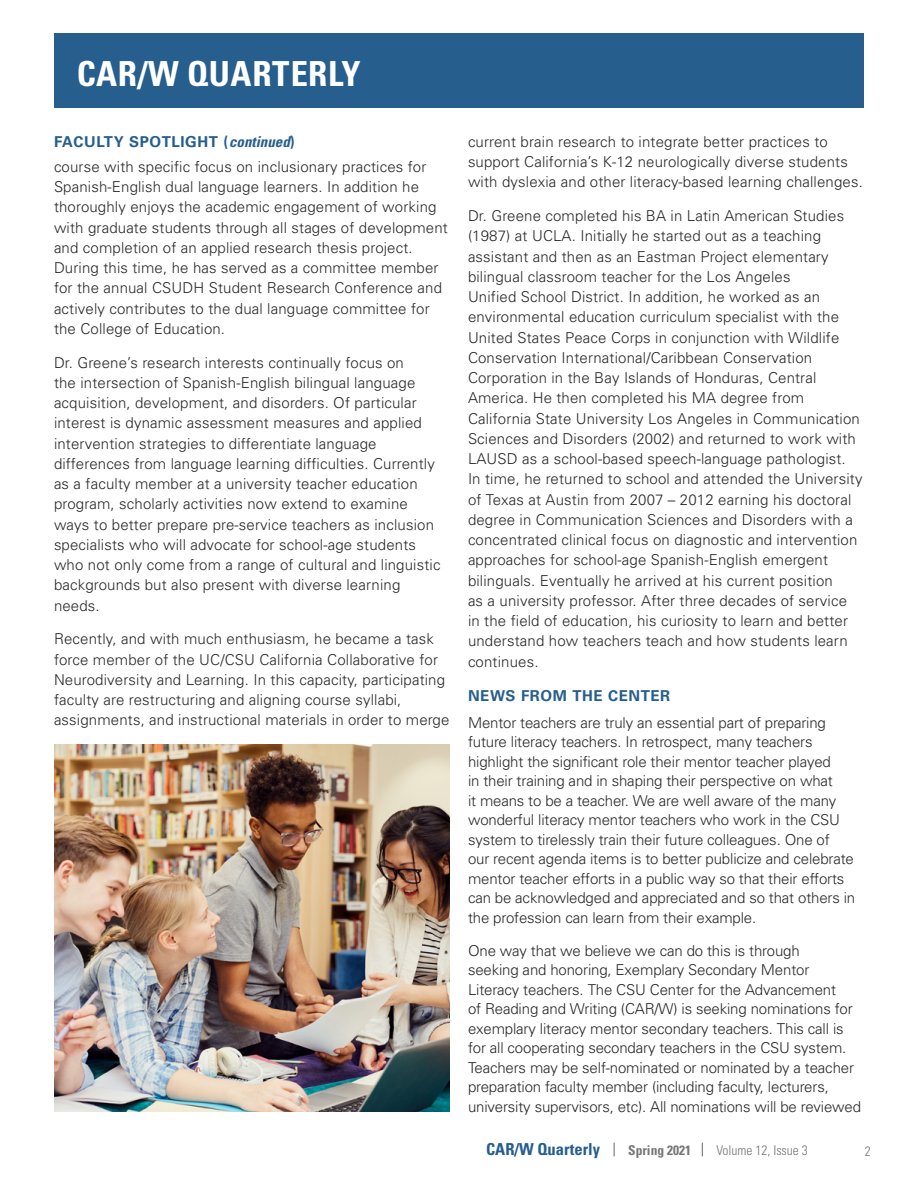
<style>
.page{position:relative;width:918px;height:1188px;background:#fff}
.page>*{position:absolute;margin:0;border:0;box-sizing:border-box;transform-origin:0 0}
.t1{font:34.5px "Univers LT 67 Bd Cn";letter-spacing:.02em;color:#fff}
.t2{font:16.5px "Univers LT 67 Bd Cn";color:#265e8d}
.t3{font:15px/20.2px "Univers LT 45 Lt";letter-spacing:.01em;color:#292929}
.t4{font:15px/19.5px "Univers LT 45 Lt";letter-spacing:-.01em;color:#292929}
.t5{font:15px "Univers LT 65 Bd";letter-spacing:.04em;color:#265e8d}
.t6{font:13.5px "Univers LT 47 Lt Cn";color:#797676}
.t7{font:13.5px "Univers LT 67 Bd Cn";color:#797676}
.s1{font-family:"Univers LT 67 Bd Cn Obl"}
</style>
<div class="page">
<div style="left:54px;top:33px;width:810px;height:75px;background:#265e8d"></div>
<img style="left:54px;top:744px;width:396px;height:368px">
<svg style="left:614px;top:1143px;width:1px;height:13px"></svg>
<svg style="left:702px;top:1143px;width:1px;height:13px"></svg>
<h1 class="t1" style="left:77px;top:53px;width:285px">CAR/W QUARTERLY</h1>
<p class="t5" style="left:54px;top:133px;width:242px">FACULTY SPOTLIGHT (<span class="s1">continued</span>)</p>
<p class="t3" style="left:468px;top:132px;width:396px">current brain research to integrate better practices to support California’s K-12 neurologically diverse students with dyslexia and other literacy-based learning challenges.</p>
<p class="t3" style="left:468px;top:206px;width:396px">Dr. Greene completed his BA in Latin American Studies (1987) at UCLA. Initially he started out as a teaching assistant and then as an Eastman Project elementary bilingual classroom teacher for the Los Angeles<br>Unified School District. In addition, he worked as an environmental education curriculum specialist with the United States Peace Corps in conjunction with Wildlife Conservation International/Caribbean Conservation Corporation in the Bay Islands of Honduras, Central America. He then completed his MA degree from California State University Los Angeles in Communication Sciences and Disorders (2002) and returned to work with LAUSD as a school-based speech-language pathologist.<br>In time, he returned to school and attended the University of Texas at Austin from 2007 – 2012 earning his doctoral degree in Communication Sciences and Disorders with a concentrated clinical focus on diagnostic and intervention approaches for school-age Spanish-English emergent bilinguals. Eventually he arrived at his current position<br>as a university professor. After three decades of service in the field of education, his curiosity to learn and better understand how teachers teach and how students learn continues.</p>
<p class="t5" style="left:468px;top:687px;width:204px">NEWS FROM THE CENTER</p>
<p class="t4" style="left:468px;top:713px;width:389px">Mentor teachers are truly an essential part of preparing future literacy teachers. In retrospect, many teachers highlight the significant role their mentor teacher played<br>in their training and in shaping their perspective on what<br>it means to be a teacher. We are well aware of the many wonderful literacy mentor teachers who work in the CSU system to tirelessly train their future colleagues. One of<br>our recent agenda items is to better publicize and celebrate mentor teacher efforts in a public way so that their efforts can be acknowledged and appreciated and so that others in the profession can learn from their example.</p>
<p class="t4" style="left:468px;top:941px;width:395px">One way that we believe we can do this is through<br>seeking and honoring, Exemplary Secondary Mentor Literacy teachers. The CSU Center for the Advancement<br>of Reading and Writing (CAR/W) is seeking nominations for exemplary literacy mentor secondary teachers. This call is for all cooperating secondary teachers in the CSU system.<br>Teachers may be self-nominated or nominated by a teacher preparation faculty member (including faculty, lecturers, university supervisors, etc). All nominations will be reviewed</p>
<p class="t2" style="left:486px;top:1139px;width:115px">CAR/W Quarterly</p>
<p class="t7" style="left:628px;top:1142px;width:64px">Spring 2021</p>
<p class="t6" style="left:716px;top:1142px;width:93px">Volume 12, Issue 3</p>
<p class="t6" style="left:865px;top:1143px;width:7px">2</p>
<p class="t3" style="left:54px;top:156px;width:395px">course with specific focus on inclusionary practices for Spanish-English dual language learners. In addition he thoroughly enjoys the academic engagement of working with graduate students through all stages of development and completion of an applied research thesis project.<br>During this time, he has served as a committee member for the annual CSUDH Student Research Conference and actively contributes to the dual language committee for the College of Education.</p>
<p class="t3" style="left:54px;top:352px;width:388px">Dr. Greene’s research interests continually focus on<br>the intersection of Spanish-English bilingual language acquisition, development, and disorders. Of particular interest is dynamic assessment measures and applied intervention strategies to differentiate language differences from language learning difficulties. Currently as a faculty member at a university teacher education program, scholarly activities now extend to examine ways to better prepare pre-service teachers as inclusion specialists who will advocate for school-age students who not only come from a range of cultural and linguistic backgrounds but also present with diverse learning needs.</p>
<p class="t3" style="left:54px;top:629px;width:397px">Recently, and with much enthusiasm, he became a task force member of the UC/CSU California Collaborative for Neurodiversity and Learning. In this capacity, participating faculty are restructuring and aligning course syllabi, assignments, and instructional materials in order to merge</p>
</div>
